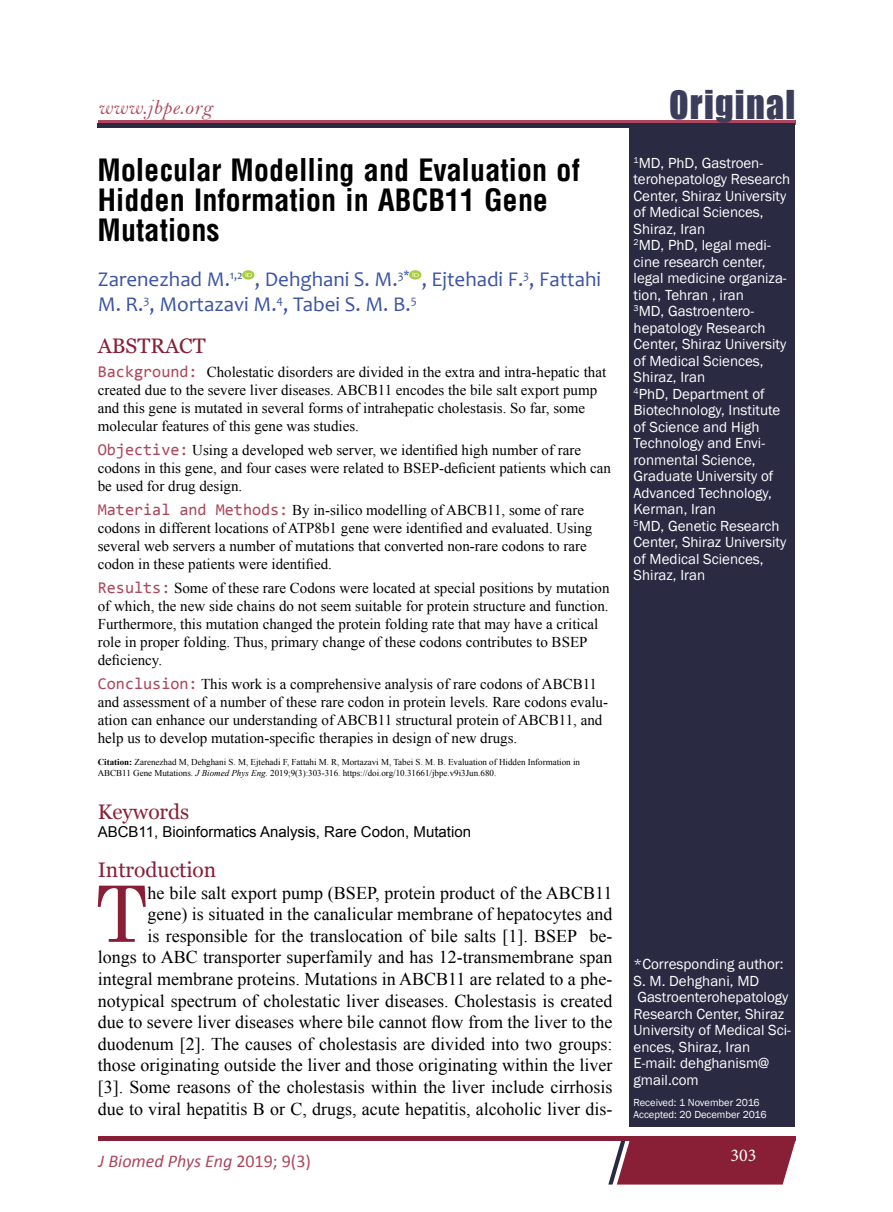
<style>
.page{position:relative;width:893px;height:1212px;background:#fff}
.page>*{position:absolute;margin:0;border:0;box-sizing:border-box;transform-origin:0 0}
.t1{font:77.85px "Century Schoolbook";color:#891f36}
.t2{font:40.5px "Billboard";letter-spacing:.03em;color:#3c3d5b}
.t3{font:700 30px/30px "Arena Condensed";color:#000}
.t4{font:21px/25.2px "Candara";color:#3a53a4}
.t5{font:21px "Georgia";color:#891f36}
.t6{font:21px "Bell MT Italic";letter-spacing:.03em;color:#ad465c}
.t7{font:18px/21.6px "Times New Roman";color:#000;text-align:right}
.t8{font:italic 18px "Calibri";color:#ad465c}
.t9{font:18px "Minion Pro";color:#fff}
.t10{font:15px/18px "Times New Roman";color:#000}
.t11{font:15px/16.5px "Franklin Gothic";color:#fff}
.t12{font:15px "Arial";color:#000}
.t13{font:10.5px/12px "Franklin Gothic";color:#fff}
.t14{font:9px/10.8px "Times New Roman";color:#000}
.s1{font-family:"Consolas";font-size:16.5px;color:#ae455b}
.s2{font-family:"Consolas";font-size:16.5px;color:#ad465c}
.s3{font-weight:700}
.s4{font-style:italic}
.s5{font-style:normal}
</style>
<div class="page">
<div style="left:98px;top:1136px;width:697px;height:5px;background:#891f36"></div>
<svg style="left:608px;top:1141px;width:187px;height:43px;background:#913348"></svg>
<div style="left:98px;top:120px;width:698px;height:5px;background:#ad465c"></div>
<div style="left:629px;top:126px;width:166px;height:1001px;background:#2a2a42"></div>
<div style="left:98px;top:123px;width:697px;height:5px;background:#2a2a42"></div>
<svg style="left:243px;top:270px;width:12px;height:10px"></svg>
<svg style="left:410px;top:270px;width:12px;height:10px"></svg>
<h3 class="t6" style="left:98px;top:94px;width:116px">www.jbpe.org</h3>
<h3 class="t3" style="left:98px;top:155px;width:484px">Molecular Modelling and Evaluation of<br>Hidden Information in ABCB11 Gene<br>Mutations</h3>
<h3 class="t4" style="left:98px;top:266px;width:505px">Zarenezhad M.<sup>1,2</sup> , Dehghani S. M.<sup>3*</sup> , Ejtehadi F.<sup>3</sup>, Fattahi<br>M. R.<sup>3</sup>, Mortazavi M.<sup>4</sup>, Tabei S. M. B.<sup>5</sup></h3>
<h3 class="t5" style="left:98px;top:333px;width:109px">ABSTRACT</h3>
<p class="t10" style="left:98px;top:362px;width:510px"><span class="s1">Background:</span> Cholestatic disorders are divided in the extra and intra-hepatic that created due to the severe liver diseases. ABCB11 encodes the bile salt export pump and this gene is mutated in several forms of intrahepatic cholestasis. So far, some molecular features of this gene was studies.</p>
<p class="t10" style="left:98px;top:440px;width:515px"><span class="s2">Objective:</span> Using a developed web server, we identified high number of rare codons in this gene, and four cases were related to BSEP-deficient patients which can be used for drug design.</p>
<p class="t10" style="left:98px;top:500px;width:496px"><span class="s2">Material and Methods:</span> By in-silico modelling of ABCB11, some of rare codons in different locations of ATP8b1 gene were identified and evaluated. Using several web servers a number of mutations that converted non-rare codons to rare codon in these patients were identified.</p>
<p class="t10" style="left:98px;top:578px;width:513px"><span class="s2">Results:</span> Some of these rare Codons were located at special positions by mutation of which, the new side chains do not seem suitable for protein structure and function.<br>Furthermore, this mutation changed the protein folding rate that may have a critical role in proper folding. Thus, primary change of these codons contributes to BSEP deficiency.</p>
<p class="t10" style="left:98px;top:675px;width:512px"><span class="s2">Conclusion:</span> This work is a comprehensive analysis of rare codons of ABCB11 and assessment of a number of these rare codon in protein levels. Rare codons evalu&shy;ation can enhance our understanding of ABCB11 structural protein of ABCB11, and help us to develop mutation-specific therapies in design of new drugs.</p>
<p class="t14" style="left:98px;top:756px;width:484px"><span class="s3">Citation:</span> Zarenezhad M, Dehghani S. M, Ejtehadi F, Fattahi M. R, Mortazavi M, Tabei S. M. B. Evaluation of Hidden Information in<br>ABCB11 Gene Mutations. <span class="s4">J Biomed Phys Eng.</span> 2019;9(3):303-316. https://doi.org/10.31661/jbpe.v9i3Jun.680.</p>
<h3 class="t5" style="left:98px;top:799px;width:93px">Keywords</h3>
<p class="t12" style="left:98px;top:822px;width:375px">ABCB11, Bioinformatics Analysis, Rare Codon, Mutation</p>
<h3 class="t5" style="left:98px;top:857px;width:120px">Introduction</h3>
<h1 class="t1" style="left:96px;top:865px;width:53px">T</h1>
<p class="t7" style="left:98px;top:881px;width:516px">he bile salt export pump (BSEP, protein product of the ABCB11<br>gene) is situated in the canalicular membrane of hepatocytes and<br>is responsible for the translocation of bile salts [1]. BSEP be-<br>longs to ABC transporter superfamily and has 12-transmembrane span integral membrane proteins. Mutations in ABCB11 are related to a phe&shy;notypical spectrum of cholestatic liver diseases. Cholestasis is created due to severe liver diseases where bile cannot flow from the liver to the duodenum [2]. The causes of cholestasis are divided into two groups: those originating outside the liver and those originating within the liver [3]. Some reasons of the cholestasis within the liver include cirrhosis due to viral hepatitis B or C, drugs, acute hepatitis, alcoholic liver dis-</p>
<p class="t8" style="left:99px;top:1148px;width:214px">J Biomed Phys Eng <span class="s5">2019; 9(3)</span></p>
<h2 class="t2" style="left:669px;top:83px;width:128px">Original</h2>
<p class="t11" style="left:634px;top:155px;width:158px"><sup>1</sup>MD, PhD, Gastroen&shy;terohepatology Research<br>Center, Shiraz University of Medical Sciences,<br>Shiraz, Iran<br><sup>2</sup>MD, PhD, legal medi&shy;cine research center, legal medicine organiza&shy;tion, Tehran , iran<br><sup>3</sup>MD, Gastroentero&shy;hepatology Research<br>Center, Shiraz University of Medical Sciences,<br>Shiraz, Iran<br><sup>4</sup>PhD, Department of<br>Biotechnology, Institute of Science and High<br>Technology and Envi&shy;ronmental Science,<br>Graduate University of<br>Advanced Technology,<br>Kerman, Iran<br><sup>5</sup>MD, Genetic Research<br>Center, Shiraz University of Medical Sciences,<br>Shiraz, Iran</p>
<p class="t11" style="left:634px;top:956px;width:159px">*Corresponding author:<br>S. M. Dehghani, MD<br>Gastroenterohepatology<br>Research Center, Shiraz<br>University of Medical Sci&shy;ences, Shiraz, Iran<br>E-mail: dehghanism@ gmail.com</p>
<p class="t13" style="left:634px;top:1096px;width:134px">Received: 1 November 2016<br>Accepted: 20 December 2016</p>
<p class="t9" style="left:730px;top:1143px;width:27px">303</p>
</div>
